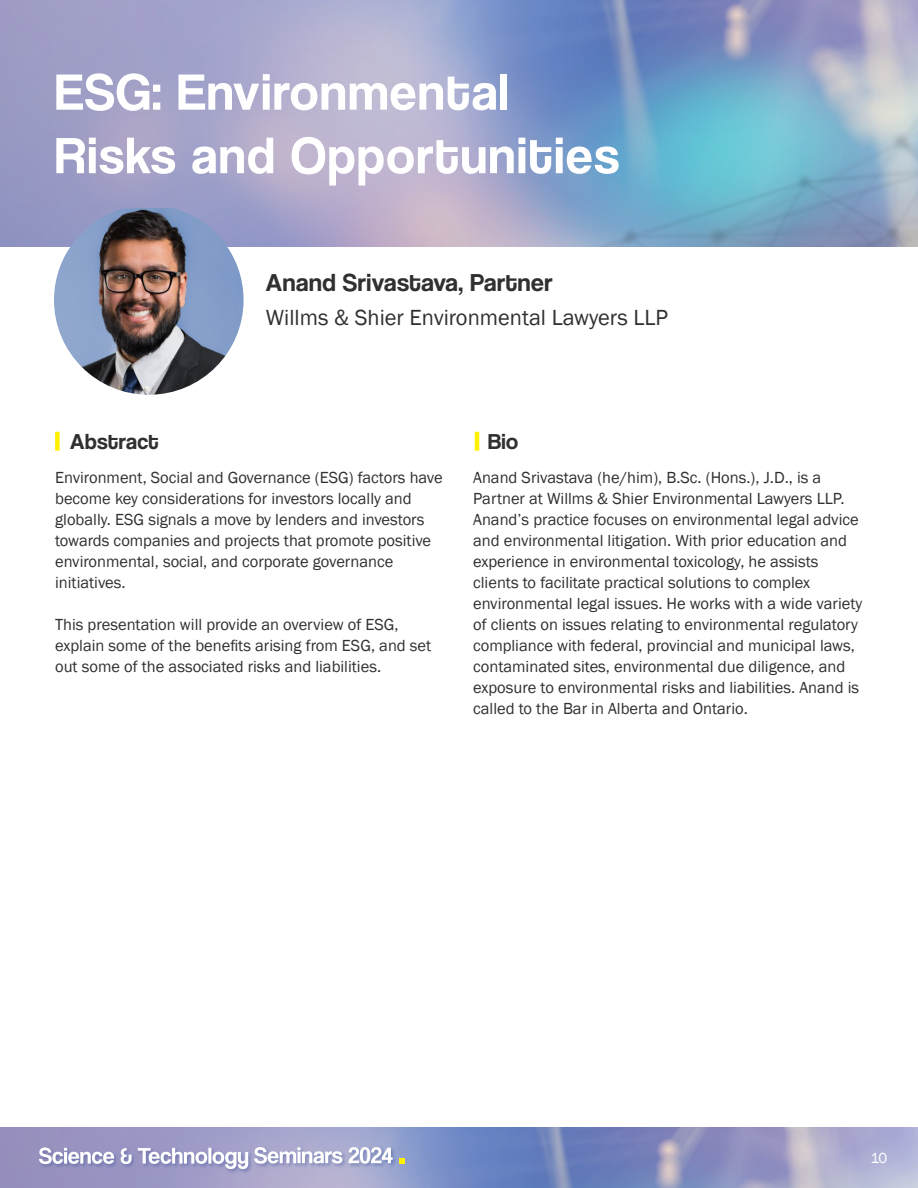
<style>
.page{position:relative;width:918px;height:1188px;background:#fff}
.page>*{position:absolute;margin:0;border:0;box-sizing:border-box;transform-origin:0 0}
.t1{font:52.95px "Coolvetica Rg";letter-spacing:.03em;color:#fff}
.Heading{font:25.5px "Coolvetica Rg";letter-spacing:.02em;color:#312f30}
.Heading-2{font:22.5px "Franklin Gothic";color:#312f30}
.Heading-3{font:22.5px "Coolvetica Rg";letter-spacing:.02em;color:#312f30}
.Heading-4{font:16.5px/21px "Franklin Gothic";color:#312f30}
.t2{font:15px "Franklin Gothic";color:#fff}
</style>
<div class="page">
<svg style="left:0;top:1128px;width:918px;height:60px"></svg>
<div style="left:38px;top:1146px;width:360px;height:28px;background:#253f8e;opacity:.35"></div>
<svg style="left:254px;top:1147px;width:139px;height:17px"></svg>
<svg style="left:39px;top:1147px;width:209px;height:22px"></svg>
<svg style="left:399px;top:1158px;width:6px;height:5px"></svg>
<svg style="left:0;top:0;width:233px;height:246px;fill:#a09fc6"></svg>
<img style="left:233px;top:0;width:685px;height:246px">
<img style="left:54px;top:208px;width:190px;height:187px">
<hr style="left:475px;top:432px;width:4px;height:19px;background:#fff101">
<div style="left:55px;top:432px;width:5px;height:19px;background:#fff101"></div>
<p class="t1" style="left:55px;top:61px;width:455px">ESG: Environmental</p>
<p class="t1" style="left:55px;top:124px;width:566px">Risks and Opportunities</p>
<p class="Heading" style="left:266px;top:267px;width:288px">Anand Srivastava, Partner</p>
<p class="Heading-2" style="left:266px;top:304px;width:404px">Willms &amp; Shier Environmental Lawyers LLP</p>
<p class="Heading-3" style="left:70px;top:428px;width:90px">Abstract</p>
<p class="Heading-3" style="left:488px;top:428px;width:32px">Bio</p>
<p class="Heading-4" style="left:55px;top:467px;width:389px">Environment, Social and Governance (ESG) factors have become key considerations for investors locally and globally. ESG signals a move by lenders and investors towards companies and projects that promote positive environmental, social, and corporate governance initiatives.</p>
<p class="Heading-4" style="left:55px;top:614px;width:378px">This presentation will provide an overview of ESG, explain some of the benefits arising from ESG, and set out some of the associated risks and liabilities.</p>
<p class="Heading-4" style="left:473px;top:467px;width:391px">Anand Srivastava (he/him), B.Sc. (Hons.), J.D., is a Partner at Willms &amp; Shier Environmental Lawyers LLP.<br>Anand’s practice focuses on environmental legal advice and environmental litigation. With prior education and experience in environmental toxicology, he assists clients to facilitate practical solutions to complex environmental legal issues. He works with a wide variety of clients on issues relating to environmental regulatory compliance with federal, provincial and municipal laws, contaminated sites, environmental due diligence, and exposure to environmental risks and liabilities. Anand is called to the Bar in Alberta and Ontario.</p>
<p class="t2" style="left:870px;top:1149px;width:19px">10</p>
</div>
